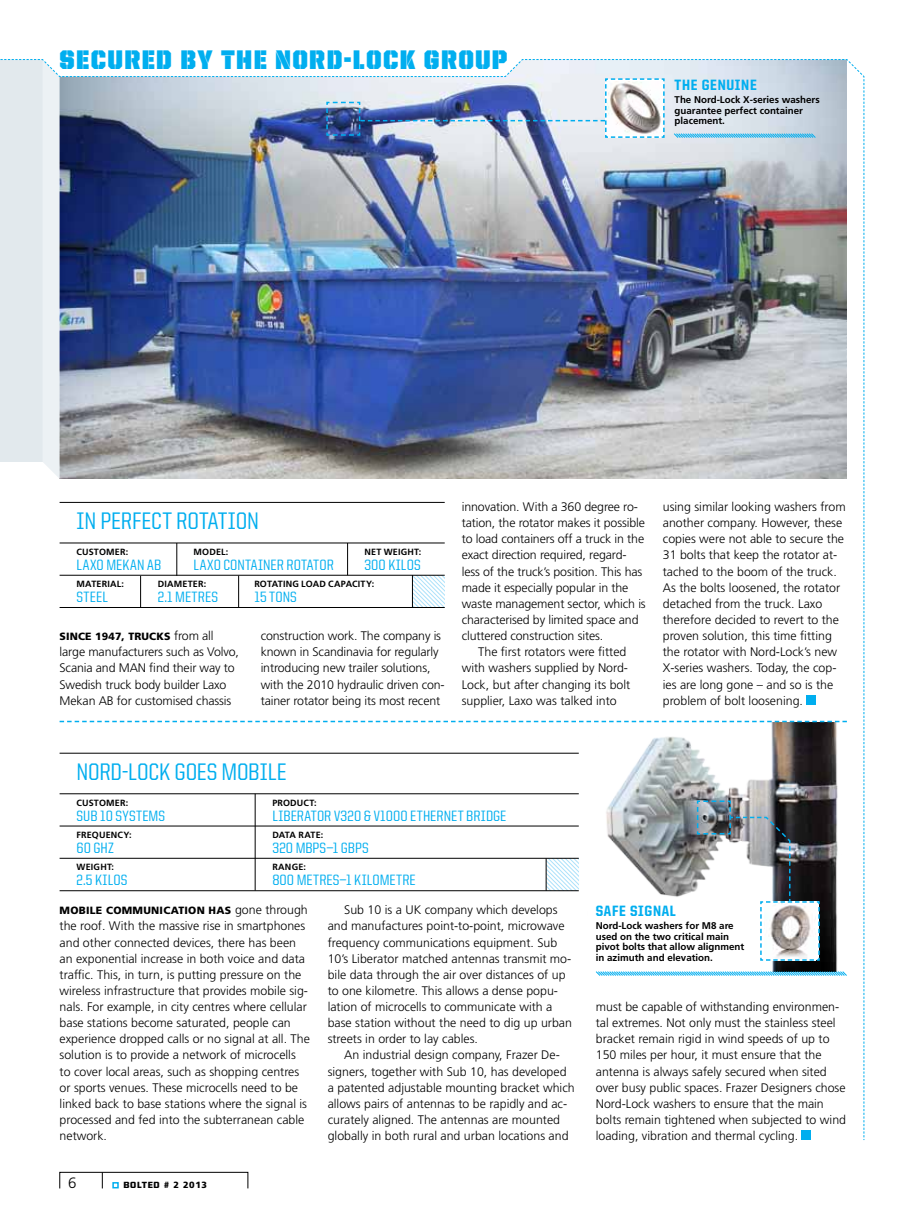
<style>
.page{position:relative;width:915px;height:1212px;background:#fff}
.page>*{position:absolute;margin:0;border:0;box-sizing:border-box;transform-origin:0 0}
.t1{font:27px "United Sans Semi Cond Stencil";letter-spacing:.045em;color:#00aeef}
.t2{font:27px "United Sans Semi Cond Stencil";letter-spacing:.01em;color:#00aeef}
.t3{font:500 24px "United Sans Semi Cond";letter-spacing:-.01em;color:#00aeef}
.t4{font:500 15px "United Sans Semi Cond";letter-spacing:.01em;color:#00aeef}
.t5{font:800 15px "United Sans Semi Cond";letter-spacing:.045em;color:#00aeef}
.t6{font:300 15px "Frutiger LT Std";color:#000}
.t7{font:300 12.3px/16px "Frutiger LT Std";color:#000}
.t8{font:900 10.5px "Frutiger LT Std";letter-spacing:.025em;color:#000}
.t9{font:700 9.75px/10.5px "Frutiger LT Std";color:#000}
.t10{font:700 9px "Frutiger LT Std";letter-spacing:.02em;color:#000}
.t11{font:900 9px "United Sans Reg";letter-spacing:.075em;color:#000}
.s1{font-weight:300;font-size:12.3px}
.s2{font-family:"Frutiger LT Std"}
</style>
<div class="page">
<div style="left:60px;top:1172px;width:188px;height:16px;border:1px solid #000"></div>
<svg style="left:102px;top:1172px;width:1px;height:16px"></svg>
<div style="left:112px;top:1182px;width:7px;height:6px;border:2px solid #00aeef"></div>
<img style="left:0;top:59px;width:864px;height:1082px">
<h1 class="t1" style="left:60px;top:46px;width:449px">SECURED BY THE NORD-LOCK GROUP</h1>
<h1 class="t2" style="left:120px;top:46px;width:222px">RED BY NORD-L CK</h1>
<p class="t5" style="left:674px;top:77px;width:84px">THE GENUINE</p>
<p class="t9" style="left:674px;top:95px;width:147px">The Nord-Lock X-series washers guarantee perfect container placement.</p>
<h2 class="t3" style="left:77px;top:509px;width:184px">IN PERFECT ROTATION</h2>
<p class="t10" style="left:77px;top:547px;width:7px">custo</p>
<p class="t10" style="left:106px;top:547px;width:23px">mer:</p>
<p class="t4" style="left:77px;top:557px;width:86px">LAXO MEKAN AB</p>
<p class="t10" style="left:193px;top:547px;width:8px">Model</p>
<p class="t10" style="left:226px;top:547px;width:4px">:</p>
<p class="t4" style="left:193px;top:557px;width:142px">LAXO CONTAINER ROTATOR</p>
<p class="t10" style="left:364px;top:547px;width:27px">Net weight</p>
<p class="t10" style="left:418px;top:547px;width:4px">:</p>
<p class="t4" style="left:364px;top:557px;width:58px">300 KILOS</p>
<p class="t10" style="left:77px;top:579px;width:21px">Materi</p>
<p class="t10" style="left:110px;top:579px;width:15px">al:</p>
<p class="t4" style="left:77px;top:589px;width:33px">STEEL</p>
<p class="t10" style="left:158px;top:579px;width:31px">Diameter</p>
<p class="t10" style="left:204px;top:579px;width:4px">:</p>
<p class="t4" style="left:158px;top:589px;width:26px">2.1 METRES</p>
<p class="t10" style="left:254px;top:579px;width:30px">Rotating</p>
<p class="t10" style="left:301px;top:579px;width:57px">load capacity</p>
<p class="t10" style="left:371px;top:579px;width:4px">:</p>
<p class="t4" style="left:254px;top:589px;width:44px">15 TONS</p>
<p class="t8" style="left:60px;top:630px;width:155px">SINCE 1947, TRUCKS <span class="s1">from all</span></p>
<p class="t7" style="left:60px;top:644px;width:181px">large manufacturers such as Volvo,<br>Scania and MAN find their way to<br>Swedish truck body builder Laxo<br>Mekan AB for customised chassis</p>
<p class="t7" style="left:260px;top:628px;width:185px">construction work. The company is known in Scandinavia for regularly introducing new trailer solutions, with the 2010 hydraulic driven con&shy;tainer rotator being its most recent</p>
<p class="t7" style="left:461px;top:499px;width:178px">innovation. With a 360 degree ro-</p>
<p class="t7" style="left:461px;top:515px;width:185px">tation, the rotator makes it possible</p>
<p class="t7" style="left:461px;top:531px;width:184px">to load containers off a truck in the</p>
<p class="t7" style="left:461px;top:547px;width:166px">exact direction required, regard-</p>
<p class="t7" style="left:461px;top:563px;width:182px">less of the truck’s position. This has</p>
<p class="t7" style="left:461px;top:580px;width:168px">made it especially popular in the</p>
<p class="t7" style="left:461px;top:596px;width:185px">waste management sector, which is</p>
<p class="t7" style="left:461px;top:612px;width:178px">characterised by limited space and</p>
<p class="t7" style="left:461px;top:628px;width:143px">cluttered construction sites.</p>
<p class="t7" style="left:478px;top:644px;width:150px">The first rotators were fitted</p>
<p class="t7" style="left:461px;top:660px;width:168px">with washers supplied by Nord-</p>
<p class="t7" style="left:461px;top:676px;width:170px">Lock, but after changing its bolt</p>
<p class="t7" style="left:461px;top:692px;width:156px">supplier, Laxo was talked into</p>
<p class="t7" style="left:662px;top:499px;width:184px">using similar looking washers from another company. However, these copies were not able to secure the<br>31 bolts that keep the rotator at&shy;tached to the boom of the truck.<br>As the bolts loosened, the rotator detached from the truck. Laxo therefore decided to revert to the proven solution, this time fitting the rotator with Nord-Lock’s new<br>X-series washers. Today, the cop&shy;ies are long gone – and so is the problem of bolt loosening.</p>
<h2 class="t3" style="left:77px;top:759px;width:211px">NORD-LOCK GOES MOBILE</h2>
<p class="t10" style="left:77px;top:797px;width:7px">custo</p>
<p class="t10" style="left:106px;top:797px;width:23px">mer:</p>
<p class="t4" style="left:77px;top:808px;width:61px">SU B 10 SYSTEMS</p>
<p class="t10" style="left:77px;top:830px;width:57px">FREQUENCY:</p>
<p class="t4" style="left:77px;top:840px;width:39px">60 GHZ</p>
<p class="t10" style="left:77px;top:862px;width:39px">WEIGHT:</p>
<p class="t4" style="left:77px;top:872px;width:26px">2.5 KILOS</p>
<p class="t10" style="left:272px;top:797px;width:13px">Product</p>
<p class="t10" style="left:314px;top:797px;width:4px">:</p>
<p class="t4" style="left:272px;top:808px;width:26px">LIBERATOR</p>
<p class="t4" style="left:334px;top:808px;width:84px">V320 &amp; V1000 ETHERNET</p>
<p class="t4" style="left:466px;top:808px;width:34px">BRIDGE</p>
<p class="t10" style="left:272px;top:829px;width:52px">DATA RATE:</p>
<p class="t4" style="left:272px;top:840px;width:98px">320 MBPS—1 GBPS</p>
<p class="t10" style="left:272px;top:862px;width:35px">RANGE:</p>
<p class="t4" style="left:272px;top:872px;width:33px">800 METRES</p>
<p class="t4" style="left:340px;top:872px;width:22px">—1 KILOMETRE</p>
<p class="t8" style="left:60px;top:904px;width:250px">MOBILE COMMUNICATION HAS <span class="s1">gone through</span></p>
<p class="t7" style="left:60px;top:918px;width:252px">the roof. With the massive rise in smartphones and other connected devices, there has been an exponential increase in both voice and data traffic. This, in turn, is putting pressure on the wireless infrastructure that provides mobile sig&shy;nals. For example, in city centres where cellular base stations become saturated, people can experience dropped calls or no signal at all. The solution is to provide a network of microcells to cover local areas, such as shopping centres or sports venues. These microcells need to be linked back to base stations where the signal is processed and fed into the subterranean cable network.</p>
<p class="t6" style="left:68px;top:1175px;width:10px">6</p>
<p class="t11" style="left:123px;top:1180px;width:85px">bolted <span class="s2"># 2 2013</span></p>
<p class="t7" style="left:327px;top:902px;width:246px;text-indent:16px">Sub 10 is a UK company which develops and manufactures point-to-point, microwave frequency communications equipment. Sub 10’s Liberator matched antennas transmit mo&shy;bile data through the air over distances of up to one kilometre. This allows a dense popu&shy;lation of microcells to communicate with a base station without the need to dig up urban streets in order to lay cables.</p>
<p class="t7" style="left:327px;top:1047px;width:248px;text-indent:16px">An industrial design company, Frazer De&shy;signers, together with Sub 10, has developed a patented adjustable mounting bracket which allows pairs of antennas to be rapidly and ac&shy;curately aligned. The antennas are mounted globally in both rural and urban locations and</p>
<p class="t5" style="left:595px;top:902px;width:82px">SAFE SIGNAL</p>
<p class="t9" style="left:595px;top:921px;width:150px">Nord-Lock washers for M8 are used on the two critical main pivot bolts that allow alignment in azimuth and elevation.</p>
<p class="t7" style="left:595px;top:999px;width:252px">must be capable of withstanding environmen&shy;tal extremes. Not only must the stainless steel bracket remain rigid in wind speeds of up to 150 miles per hour, it must ensure that the antenna is always safely secured when sited over busy public spaces. Frazer Designers chose Nord-Lock washers to ensure that the main bolts remain tightened when subjected to wind loading, vibration and thermal cycling.</p>
</div>
